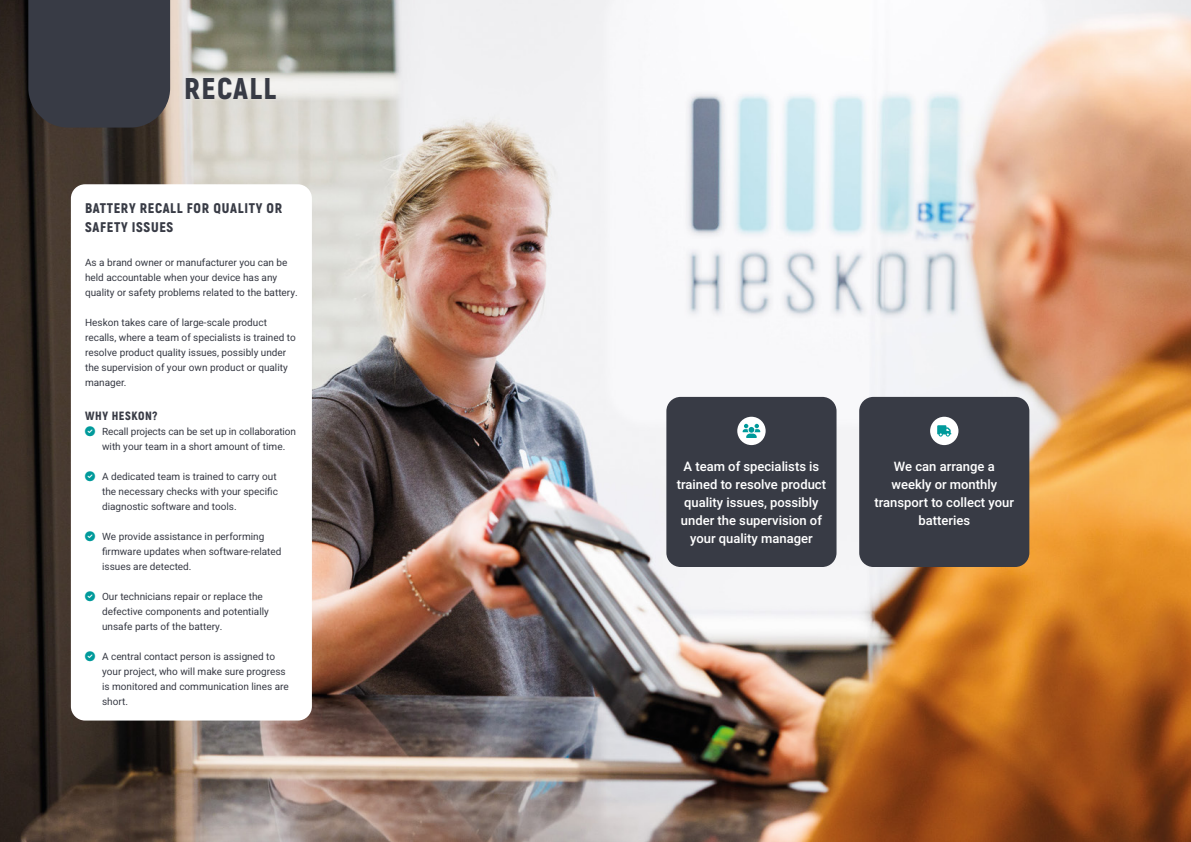
<style>
.page{position:relative;width:1191px;height:842px;background:#fff}
.page>*{position:absolute;margin:0;border:0;box-sizing:border-box;transform-origin:0 0}
.t1{font:900 30px "Akrobat";letter-spacing:.05em;color:#383b45}
.t2{font:900 14px/19px "Akrobat";letter-spacing:.05em;color:#383b45}
.t3{font:13px/18px "Heebo";color:#fff;text-align:center}
.t4{font:900 12px "Akrobat";letter-spacing:.05em;color:#383b45}
.t5{font:10px/15px "Heebo";color:#383b45}
.s1{color:#009a9b}
</style>
<div class="page">
<img style="left:0;top:0;width:1191px;height:842px">
<div style="left:28px;top:0;width:142px;height:128px;background:#383b45"></div>
<div style="left:71px;top:184px;width:241px;height:536px;background:#fff;border-radius:14px"></div>
<div style="left:859px;top:397px;width:170px;height:170px;background:#383b45;border-radius:14px"></div>
<div style="left:666px;top:397px;width:170px;height:170px;background:#383b45;border-radius:14px"></div>
<div style="left:930px;top:417px;width:28px;height:28px;background:#fff;border-radius:50%"></div>
<div style="left:737px;top:417px;width:28px;height:28px;background:#fff;border-radius:50%"></div>
<svg style="left:937px;top:425px;width:14px;height:12px"></svg>
<svg style="left:742px;top:424px;width:18px;height:14px"></svg>
<h1 class="t1" style="left:184px;top:69px;width:93px">RECALL</h1>
<h2 class="t2" style="left:85px;top:199px;width:199px">BATTERY RECALL FOR QUALITY OR<br>SAFETY ISSUES</h2>
<p class="t5" style="left:85px;top:255px;width:214px">As a brand owner or manufacturer you can be held accountable when your device has any quality or safety problems related to the battery.</p>
<p class="t5" style="left:85px;top:315px;width:212px">Heskon takes care of large-scale product recalls, where a team of specialists is trained to resolve product quality issues, possibly under the supervision of your own product or quality manager.</p>
<p class="t4" style="left:85px;top:407px;width:74px">WHY HESKON?</p>
<p class="t5" style="left:102px;top:423px;width:195px;text-indent:-17px"><span class="s1">★</span> Recall projects can be set up in collaboration with your team in a short amount of time.</p>
<p class="t5" style="left:102px;top:468px;width:177px;text-indent:-17px"><span class="s1">★</span> A dedicated team is trained to carry out the necessary checks with your specific diagnostic software and tools.</p>
<p class="t5" style="left:102px;top:528px;width:181px;text-indent:-17px"><span class="s1">★</span> We provide assistance in performing firmware updates when software-related issues are detected.</p>
<p class="t5" style="left:102px;top:588px;width:168px;text-indent:-17px"><span class="s1">★</span> Our technicians repair or replace the defective components and potentially unsafe parts of the battery.</p>
<p class="t5" style="left:102px;top:648px;width:188px;text-indent:-17px"><span class="s1">★</span> A central contact person is assigned to your project, who will make sure progress is monitored and communication lines are short.</p>
<h3 class="t3" style="left:676px;top:457px;width:151px">A team of specialists is trained to resolve product quality issues, possibly under the supervision of your quality manager</h3>
<h3 class="t3" style="left:874px;top:457px;width:141px">We can arrange a weekly or monthly transport to collect your batteries</h3>
</div>
